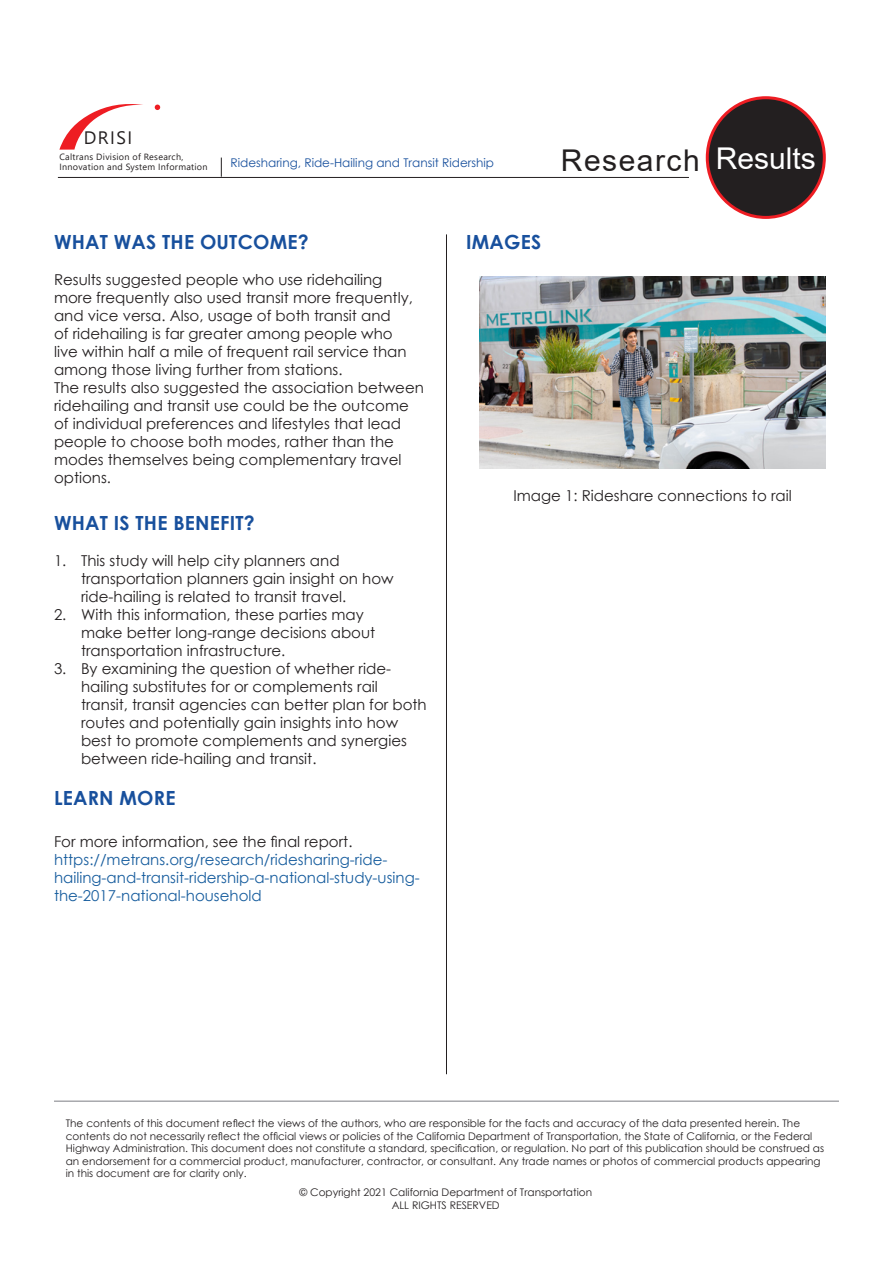
<style>
.page{position:relative;width:893px;height:1263px;background:#fff}
.page>*{position:absolute;margin:0;border:0;box-sizing:border-box;transform-origin:0 0}
.t1{font:30px "Arial";letter-spacing:.05em;color:#231f20}
.t2{font:30px "Arial";color:#fff}
.Heading_level_1_for{font:700 19.5px "Century Gothic";letter-spacing:.01em;color:#18509d}
.Body_Copy{font:700 19.5px "Century Gothic";letter-spacing:.01em;color:#18509d}
.t3{font:18px "Segoe UI";letter-spacing:.08em;color:#231f20}
.Body_Copy-2{font:15px/18px "Century Gothic";color:#231f20}
.Body_Copy-3{font:15px/18px "Century Gothic";color:#175d9e}
.t4{font:12px "Century Gothic";color:#18509d}
.t5{font:10.5px/12.6px "Century Gothic";color:#231f20}
.t6{font:9px/10.8px "Segoe UI";letter-spacing:.03em;color:#231f20}
</style>
<div class="page">
<hr style="left:58px;top:177px;width:631px;height:1px;background:#231f20">
<svg style="left:221px;top:158px;width:1px;height:19px"></svg>
<hr style="left:446px;top:234px;width:1px;height:840px;background:#231f20">
<hr style="left:54px;top:1100px;width:785px;height:2px;background:#a8a9ad">
<svg style="left:59px;top:104px;width:84px;height:46px"></svg>
<svg style="left:155px;top:105px;width:5px;height:5px"></svg>
<div style="left:707px;top:98px;width:117px;height:119px;background:#231f20;border-radius:50%"></div>
<div style="left:706px;top:96px;width:120px;height:123px;border:3px solid #ee1d23;border-radius:50%"></div>
<img style="left:479px;top:276px;width:347px;height:192px">
<p class="t3" style="left:84px;top:120px;width:50px">DRISI</p>
<p class="t6" style="left:59px;top:150px;width:150px">Caltrans Division of Research,<br>Innovation and System Information</p>
<h1 class="t2" style="left:716px;top:138px;width:102px">Results</h1>
<h1 class="t1" style="left:561px;top:140px;width:140px">Research</h1>
<p class="t4" style="left:230px;top:154px;width:265px">Ridesharing, Ride-Hailing and Transit Ridership</p>
<p class="Heading_level_1_for" style="left:54px;top:227px;width:256px">WHAT WAS THE OUTCOME?</p>
<p class="Body_Copy-2" style="left:54px;top:270px;width:360px">Results suggested people who use ridehailing more frequently also used transit more frequently, and vice versa. Also, usage of both transit and<br>of ridehailing is far greater among people who live within half a mile of frequent rail service than among those living further from stations.</p>
<p class="Body_Copy-2" style="left:54px;top:378px;width:371px">The results also suggested the association between ridehailing and transit use could be the outcome of individual preferences and lifestyles that lead people to choose both modes, rather than the modes themselves being complementary travel options.</p>
<p class="Body_Copy" style="left:54px;top:508px;width:202px">WHAT IS THE BENEFIT?</p>
<p class="Body_Copy-2" style="left:81px;top:551px;width:314px;text-indent:-27px">1. This study will help city planners and transportation planners gain insight on how ride-hailing is related to transit travel.</p>
<p class="Body_Copy-2" style="left:81px;top:605px;width:296px;text-indent:-27px">2. With this information, these parties may make better long-range decisions about transportation infrastructure.</p>
<p class="Body_Copy-2" style="left:81px;top:659px;width:347px;text-indent:-27px">3. By examining the question of whether ride&shy;hailing substitutes for or complements rail transit, transit agencies can better plan for both routes and potentially gain insights into how best to promote complements and synergies between ride-hailing and transit.</p>
<p class="Heading_level_1_for" style="left:54px;top:783px;width:123px">LEARN MORE</p>
<p class="Body_Copy-2" style="left:54px;top:832px;width:300px">For more information, see the final report.</p>
<p class="Body_Copy-3" style="left:54px;top:850px;width:367px">https://metrans.org/research/ridesharing-ride&shy;hailing-and-transit-ridership-a-national-study-using&shy;the-2017-national-household</p>
<p class="Heading_level_1_for" style="left:466px;top:227px;width:77px">IMAGES</p>
<p class="Body_Copy-2" style="left:513px;top:486px;width:280px">Image 1: Rideshare connections to rail</p>
<p class="t5" style="left:66px;top:1117px;width:760px">The contents of this document reflect the views of the authors, who are responsible for the facts and accuracy of the data presented herein. The contents do not necessarily reflect the official views or policies of the California Department of Transportation, the State of California, or the Federal Highway Administration. This document does not constitute a standard, specification, or regulation. No part of this publication should be construed as an endorsement for a commercial product, manufacturer, contractor, or consultant. Any trade names or photos of commercial products appearing in this document are for clarity only.</p>
<p class="t5" style="left:299px;top:1186px;width:294px">© Copyright 2021 California Department of Transportation</p>
<p class="t5" style="left:392px;top:1199px;width:110px">ALL RIGHTS RESERVED</p>
</div>
